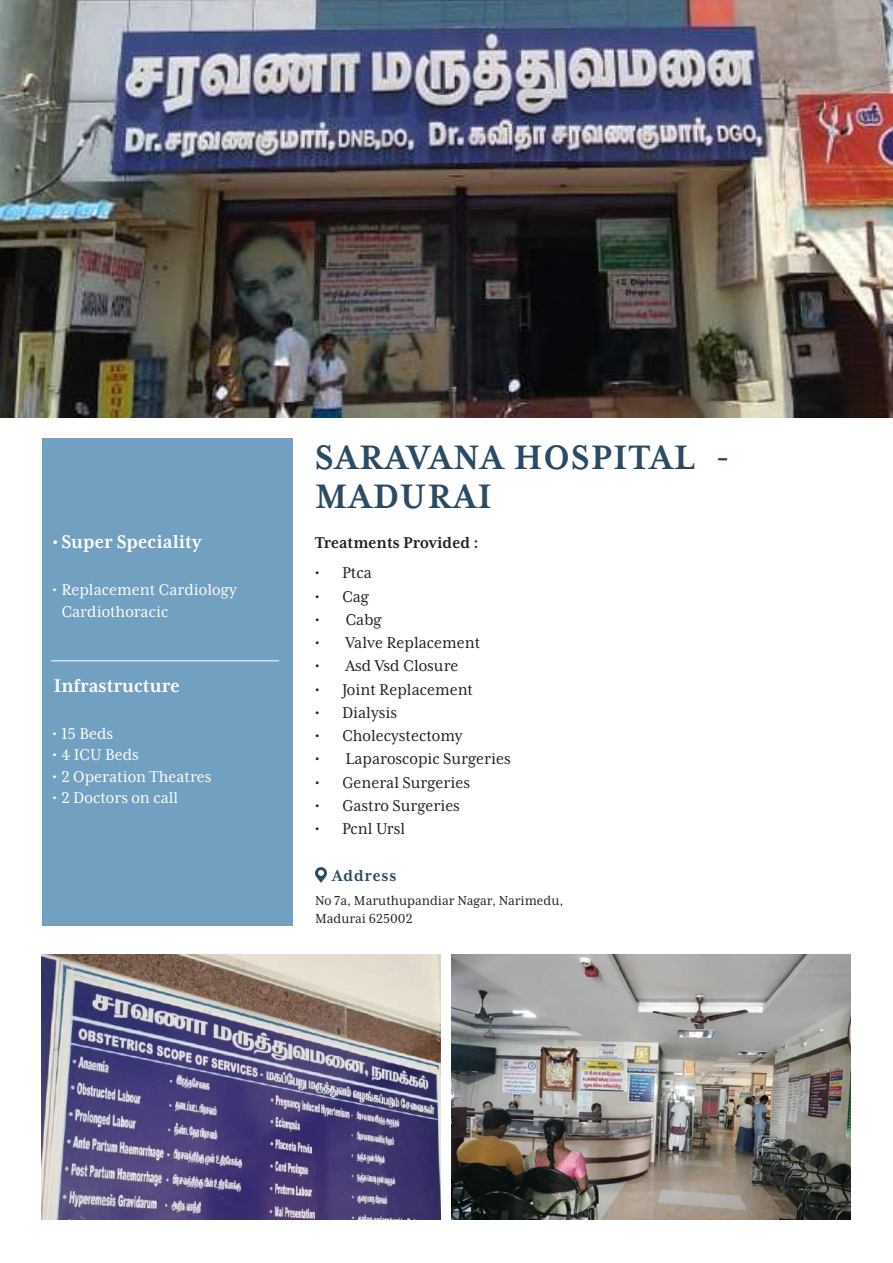
<style>
.page{position:relative;width:893px;height:1263px;background:#fff}
.page>*{position:absolute;margin:0;border:0;box-sizing:border-box;transform-origin:0 0}
.t1{font:700 39px/39px "Mrs Eaves XL Serif Nar OT";letter-spacing:.045em;color:#2a4b63}
.t2{font:700 21px "Mrs Eaves XL Serif Nar OT";color:#fff}
.t3{font:18px "Mrs Eaves XL Serif Nar OT";color:#231f20}
.t4{font:18px/21.6px "Mrs Eaves XL Serif Nar OT";color:#fff}
.t5{font:700 18px "Mrs Eaves XL Serif Nar OT";color:#231f20}
.t6{font:700 18px "Mrs Eaves XL Serif Nar OT";letter-spacing:.045em;color:#2a4b63}
.t7{font:15px/18px "Mrs Eaves XL Serif Nar OT";color:#231f20}
</style>
<div class="page">
<img style="left:451px;top:954px;width:399px;height:266px">
<img style="left:0;top:0;width:893px;height:417px">
<img style="left:42px;top:954px;width:399px;height:266px">
<div style="left:42px;top:438px;width:251px;height:488px;background:#72a0c0"></div>
<hr style="left:51px;top:660px;width:228px;height:1px;background:#fff">
<svg style="left:315px;top:867px;width:12px;height:16px"></svg>
<p class="t2" style="left:52px;top:530px;width:151px">• Super Speciality</p>
<p class="t4" style="left:61px;top:579px;width:177px;text-indent:-9px">• Replacement Cardiology<br>Cardiothoracic</p>
<p class="t2" style="left:54px;top:674px;width:127px">Infrastructure</p>
<p class="t4" style="left:52px;top:722px;width:62px">• 15 Beds</p>
<p class="t4" style="left:52px;top:744px;width:88px">• 4 ICU Beds</p>
<p class="t4" style="left:52px;top:766px;width:161px">• 2 Operation Theatres</p>
<p class="t4" style="left:52px;top:787px;width:127px">• 2 Doctors on call</p>
<h1 class="t1" style="left:315px;top:438px;width:416px">SARAVANA HOSPITAL -<br>MADURAI</h1>
<p class="t5" style="left:315px;top:533px;width:165px">Treatments Provided :</p>
<p class="t3" style="left:315px;top:563px;width:58px">• Ptca</p>
<p class="t3" style="left:315px;top:586px;width:55px">• Cag</p>
<p class="t3" style="left:315px;top:610px;width:68px">• Cabg</p>
<p class="t3" style="left:315px;top:633px;width:167px">• Valve Replacement</p>
<p class="t3" style="left:315px;top:656px;width:145px">• Asd Vsd Closure</p>
<p class="t3" style="left:315px;top:679px;width:160px">• Joint Replacement</p>
<p class="t3" style="left:315px;top:703px;width:84px">• Dialysis</p>
<p class="t3" style="left:315px;top:726px;width:149px">• Cholecystectomy</p>
<p class="t3" style="left:315px;top:749px;width:197px">• Laparoscopic Surgeries</p>
<p class="t3" style="left:315px;top:772px;width:157px">• General Surgeries</p>
<p class="t3" style="left:315px;top:796px;width:146px">• Gastro Surgeries</p>
<p class="t3" style="left:315px;top:819px;width:92px">• Pcnl Ursl</p>
<p class="t6" style="left:332px;top:866px;width:65px">Address</p>
<p class="t7" style="left:315px;top:892px;width:250px">No 7a, Maruthupandiar Nagar, Narimedu,<br>Madurai 625002</p>
</div>
